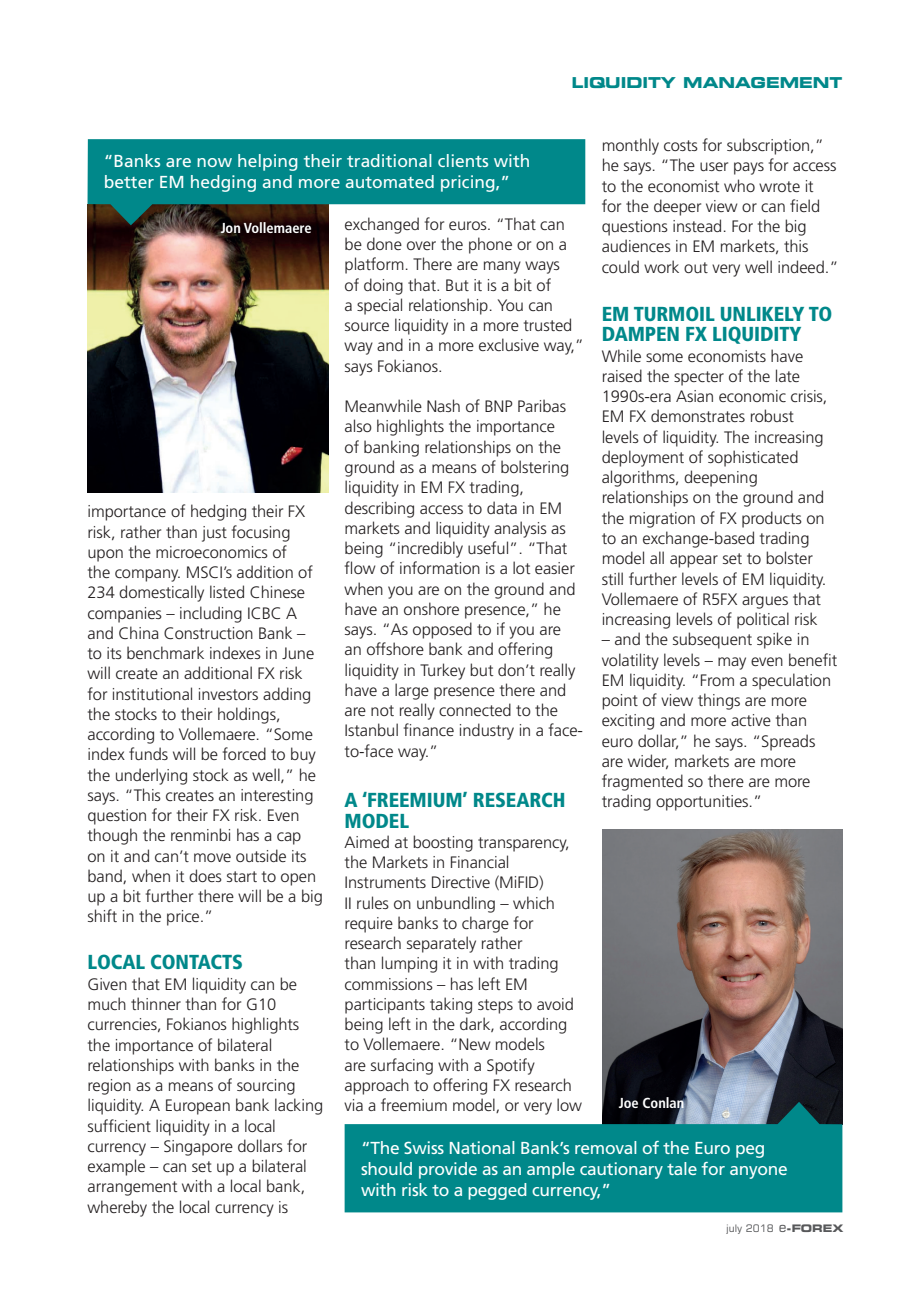
<style>
.page{position:relative;width:919px;height:1289px;background:#fff}
.page>*{position:absolute;margin:0;border:0;box-sizing:border-box;transform-origin:0 0}
.t1{font:900 condensed 20.25px/20.2px "Frutiger";letter-spacing:-.005em;color:#00888a}
.t2{font:17.4px/20.9px "Frutiger";letter-spacing:-.015em;color:#fff}
.t3{font:300 16.5px/20.2px "Frutiger";letter-spacing:-.005em;color:#231f20}
.t4{font:700 expanded 15px "Square 721 BT";color:#00888a}
.t5{font:700 condensed 14.4px "Frutiger";color:#fff}
.t6{font:10.35px "Square 721 BT";color:#57585a}
.s1{font-size:13.8px}
.s2{font-weight:700;font-stretch:expanded}
</style>
<div class="page">
<img style="left:87px;top:225px;width:241px;height:267px">
<svg style="left:87px;top:139px;width:498px;height:86px;background:#268c8c"></svg>
<img style="left:602px;top:829px;width:240px;height:272px">
<svg style="left:344px;top:1101px;width:498px;height:111px;background:#229093"></svg>
<p class="t4" style="left:571px;top:74px;width:272px">LIQUIDITY MANAGEMENT</p>
<p class="t3" style="left:601px;top:135px;width:238px">monthly costs for subscription,” he says. “The user pays for access to the economist who wrote it<br>for the deeper view or can field questions instead. For the big audiences in EM markets, this could work out very well indeed.”</p>
<p class="t1" style="left:601px;top:304px;width:232px">EM TURMOIL UNLIKELY TO<br>DAMPEN FX LIQUIDITY</p>
<p class="t3" style="left:601px;top:346px;width:227px">While some economists have raised the specter of the late<br>1990s-era Asian economic crisis,<br>EM FX demonstrates robust levels of liquidity. The increasing deployment of sophisticated algorithms, deepening relationships on the ground and the migration of FX products on to an exchange-based trading model all appear set to bolster still further levels of EM liquidity.<br>Vollemaere of R5FX argues that increasing levels of political risk</p>
<p class="t3" style="left:601px;top:629px;width:237px">– and the subsequent spike in volatility levels – may even benefit<br>EM liquidity. “From a speculation point of view things are more exciting and more active than euro dollar,” he says. “Spreads are wider, markets are more fragmented so there are more trading opportunities.”</p>
<p class="t2" style="left:104px;top:150px;width:428px">“Banks are now helping their traditional clients with better EM hedging and more automated pricing,”</p>
<p class="t3" style="left:344px;top:214px;width:241px">exchanged for euros. “That can be done over the phone or on a platform. There are many ways<br>of doing that. But it is a bit of<br>a special relationship. You can source liquidity in a more trusted way and in a more exclusive way,” says Fokianos.</p>
<p class="t3" style="left:344px;top:396px;width:240px">Meanwhile Nash of BNP Paribas also highlights the importance<br>of banking relationships on the ground as a means of bolstering liquidity in EM FX trading, describing access to data in EM markets and liquidity analysis as being “incredibly useful”. “That flow of information is a lot easier when you are on the ground and have an onshore presence,” he says. “As opposed to if you are<br>an offshore bank and offering liquidity in Turkey but don’t really have a large presence there and are not really connected to the<br>Istanbul finance industry in a face&shy;to-face way.”</p>
<p class="t1" style="left:344px;top:790px;width:222px">A ‘FREEMIUM’ RESEARCH<br>MODEL</p>
<p class="t3" style="left:344px;top:832px;width:239px">Aimed at boosting transparency, the Markets in Financial<br>Instruments Directive (MiFID)<br>II rules on unbundling – which require banks to charge for research separately rather<br>than lumping it in with trading commissions – has left EM participants taking steps to avoid being left in the dark, according to Vollemaere. “New models<br>are surfacing with a Spotify approach to offering FX research via a freemium model, or very low</p>
<p class="t5" style="left:221px;top:219px;width:93px">Jon Vollemaere</p>
<p class="t3" style="left:87px;top:501px;width:237px">importance of hedging their FX risk, rather than just focusing upon the microeconomics of<br>the company. MSCI’s addition of<br>234 domestically listed Chinese companies – including ICBC A and China Construction Bank – to its benchmark indexes in June will create an additional FX risk for institutional investors adding the stocks to their holdings, according to Vollemaere. “Some index funds will be forced to buy the underlying stock as well,” he says. “This creates an interesting question for their FX risk. Even though the renminbi has a cap on it and can’t move outside its band, when it does start to open up a bit further there will be a big shift in the price.”</p>
<p class="t1" style="left:87px;top:952px;width:157px">LOCAL CONTACTS</p>
<p class="t3" style="left:87px;top:973px;width:237px">Given that EM liquidity can be much thinner than for G10 currencies, Fokianos highlights the importance of bilateral relationships with banks in the region as a means of sourcing liquidity. A European bank lacking sufficient liquidity in a local currency – Singapore dollars for example – can set up a bilateral arrangement with a local bank, whereby the local currency is</p>
<p class="t5" style="left:619px;top:1094px;width:67px">Joe Conlan</p>
<p class="t2" style="left:361px;top:1137px;width:428px">“The Swiss National Bank’s removal of the Euro peg should provide as an ample cautionary tale for anyone with risk to a pegged currency,”</p>
<p class="t6" style="left:726px;top:1221px;width:118px">july 2018 <span class="s1">e</span><span class="s2">-FOREX</span></p>
</div>
